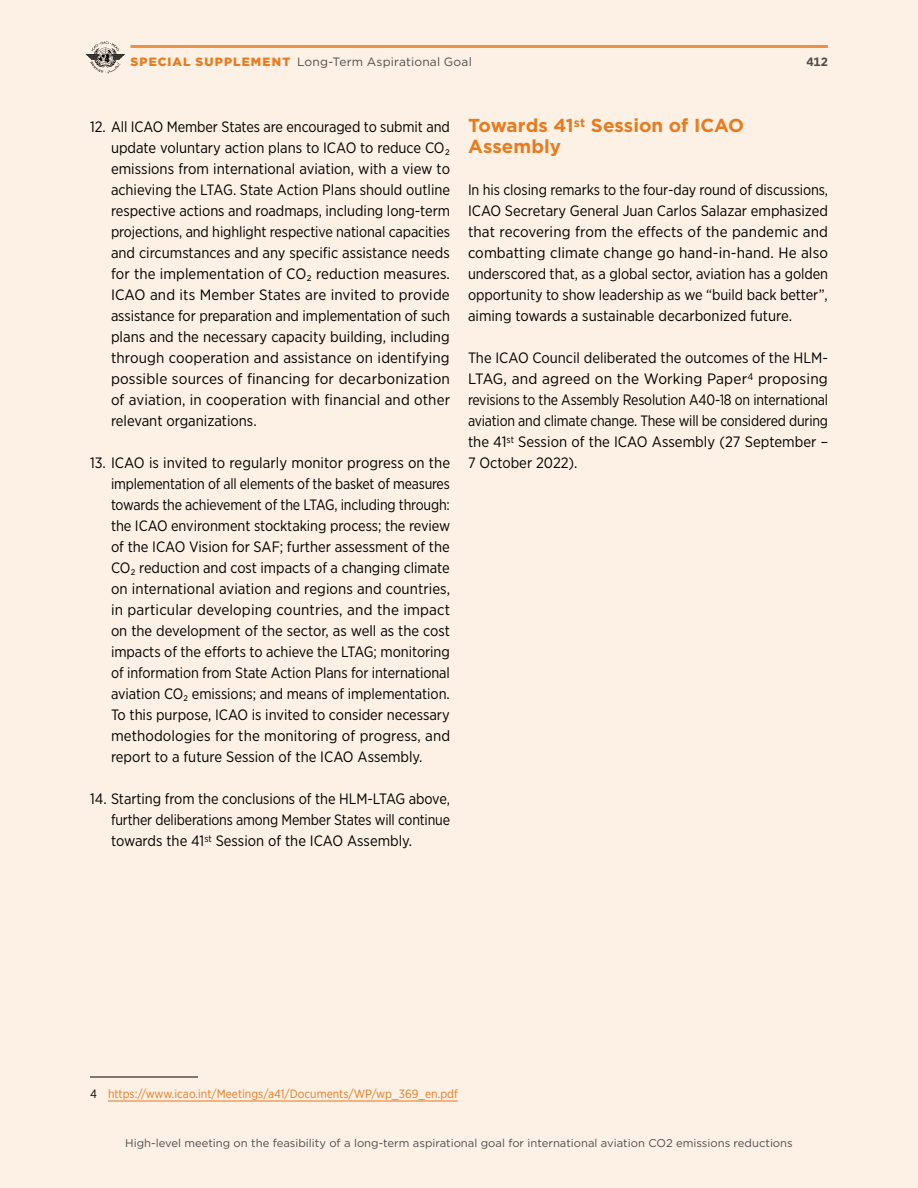
<style>
.page{position:relative;width:918px;height:1188px;background:#fdf0e4}
.page>*{position:absolute;margin:0;border:0;box-sizing:border-box;transform-origin:0 0}
.L1{font:700 18.75px/21px "Gotham";color:#e87b1e}
.Body{font:15px/21px "Gotham Narrow";color:#000;text-align:justify}
.FN{font:12px "Gotham Narrow";color:#e87b1e}
.t1{font:12px "Gotham";letter-spacing:.015em;color:#4d4d4f}
.t2{font:700 12px "Gotham";color:#4d4d4f}
.t3{font:11.25px "Gotham";color:#4d4d4f}
.s1{font-weight:900;color:#e87b1e}
.s2{color:#000}
</style>
<div class="page">
<svg style="left:86px;top:41px;width:39px;height:33px"></svg>
<hr style="left:130px;top:45px;width:698px;height:3px;background:#ed9245">
<hr style="left:90px;top:1077px;width:108px;height:1px;background:#000">
<hr style="left:108px;top:1101px;width:350px;height:1px;background:#e87b1e">
<p class="t1" style="left:130px;top:54px;width:343px"><span class="s1">SPECIAL SUPPLEMENT</span> Long-Term Aspirational Goal</p>
<p class="t2" style="left:806px;top:54px;width:23px">412</p>
<p class="Body" style="left:111px;top:116px;width:341px;text-indent:-21px">12. All ICAO Member States are encouraged to submit and update voluntary action plans to ICAO to reduce CO2 emissions from international aviation, with a view to achieving the LTAG. State Action Plans should outline respective actions and roadmaps, including long-term projections, and highlight respective national capacities and circumstances and any specific assistance needs for the implementation of CO2 reduction measures.<br>ICAO and its Member States are invited to provide assistance for preparation and implementation of such plans and the necessary capacity building, including through cooperation and assistance on identifying possible sources of financing for decarbonization of aviation, in cooperation with financial and other relevant organizations.</p>
<p class="Body" style="left:111px;top:452px;width:341px;text-indent:-21px">13. ICAO is invited to regularly monitor progress on the implementation of all elements of the basket of measures towards the achievement of the LTAG, including through: the ICAO environment stocktaking process; the review of the ICAO Vision for SAF; further assessment of the CO2 reduction and cost impacts of a changing climate on international aviation and regions and countries, in particular developing countries, and the impact on the development of the sector, as well as the cost impacts of the efforts to achieve the LTAG; monitoring of information from State Action Plans for international aviation CO2 emissions; and means of implementation.<br>To this purpose, ICAO is invited to consider necessary methodologies for the monitoring of progress, and report to a future Session of the ICAO Assembly.</p>
<p class="Body" style="left:111px;top:788px;width:341px;text-indent:-21px">14. Starting from the conclusions of the HLM-LTAG above, further deliberations among Member States will continue towards the 41<sup>st</sup> Session of the ICAO Assembly.</p>
<p class="L1" style="left:468px;top:115px;width:278px">Towards 41<sup>st</sup> Session of ICAO<br>Assembly</p>
<p class="Body" style="left:468px;top:179px;width:362px">In his closing remarks to the four-day round of discussions, ICAO Secretary General Juan Carlos Salazar emphasized that recovering from the effects of the pandemic and combatting climate change go hand-in-hand. He also underscored that, as a global sector, aviation has a golden opportunity to show leadership as we “build back better”, aiming towards a sustainable decarbonized future.</p>
<p class="Body" style="left:468px;top:347px;width:362px">The ICAO Council deliberated the outcomes of the HLM-LTAG, and agreed on the Working Paper<sup>4</sup> proposing revisions to the Assembly Resolution A40-18 on international aviation and climate change. These will be considered during the 41<sup>st</sup> Session of the ICAO Assembly (27 September – 7 October 2022).</p>
<p class="FN" style="left:90px;top:1086px;width:369px"><span class="s2">4</span> https://www.icao.int/Meetings/a41/Documents/WP/wp_369_en.pdf</p>
<p class="t3" style="left:125px;top:1136px;width:669px">High-level meeting on the feasibility of a long-term aspirational goal for international aviation CO2 emissions reductions</p>
</div>
